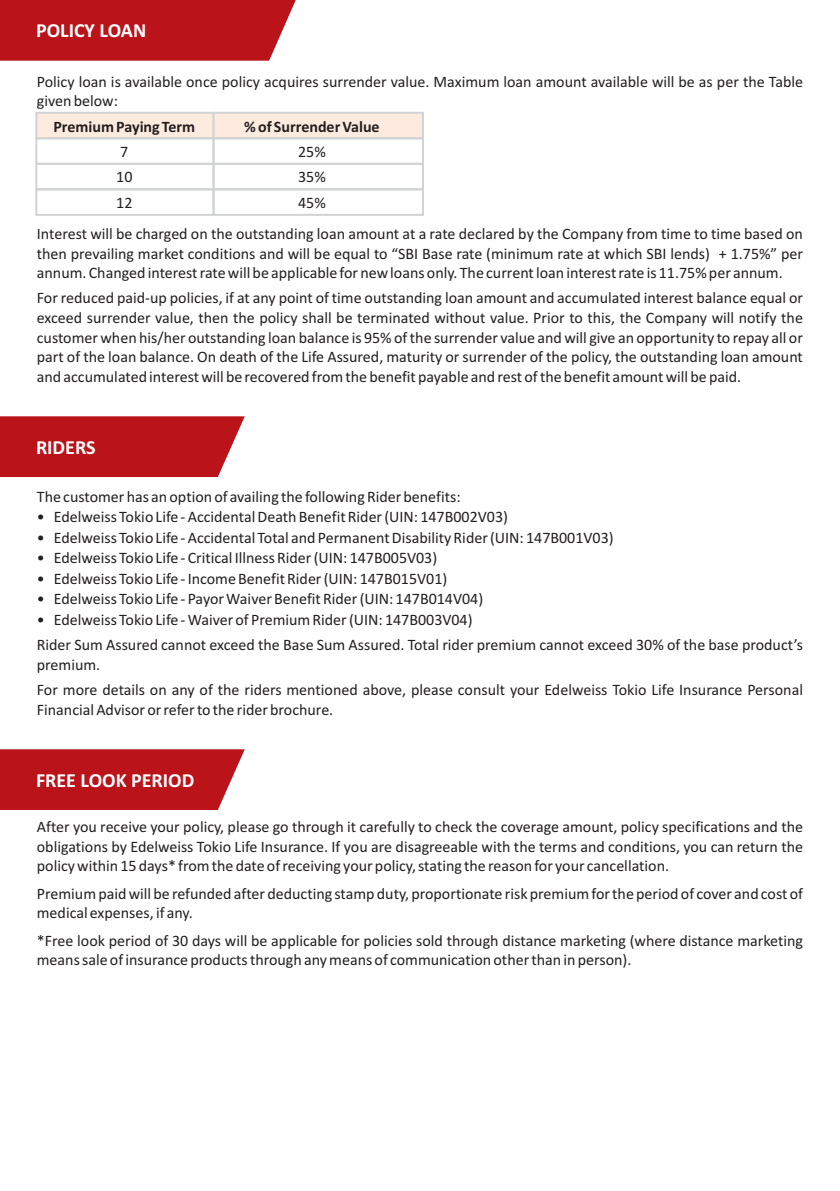
<style>
.page{position:relative;width:840px;height:1191px;background:#fff}
.page>*{position:absolute;margin:0;border:0;box-sizing:border-box;transform-origin:0 0}
.t1{font:700 20px "Calibri";color:#fff}
.t2{font:16px/19.6px "Calibri";color:#231f20}
.t3{font:700 16px "Calibri";color:#231f20}
</style>
<div class="page">
<div style="left:0;top:0;width:296px;height:61px;background:#bb131a"></div>
<svg style="left:0;top:416px;width:244px;height:61px;background:#be2027"></svg>
<svg style="left:0;top:749px;width:244px;height:61px;background:#be2026"></svg>
<div style="left:35px;top:137px;width:179px;height:28px;border:2px solid #d1d3d4"></div>
<svg style="left:35px;top:111px;width:389px;height:29px;background:#f8e8de"></svg>
<div style="left:212px;top:137px;width:212px;height:28px;border:2px solid #d1d3d4"></div>
<div style="left:35px;top:163px;width:179px;height:27px;border:2px solid #d1d3d4"></div>
<div style="left:212px;top:163px;width:212px;height:27px;border:2px solid #d1d3d4"></div>
<div style="left:35px;top:188px;width:179px;height:28px;border:2px solid #d1d3d4"></div>
<div style="left:212px;top:188px;width:212px;height:28px;border:2px solid #d1d3d4"></div>
<p class="t1" style="left:36px;top:22px;width:112px">POLICY LOAN</p>
<p class="t2" style="left:37px;top:73px;width:767px">Policy loan is available once policy acquires surrender value. Maximum loan amount available will be as per the Table given below:</p>
<p class="t3" style="left:53px;top:119px;width:143px">Premium Paying Term</p>
<p class="t3" style="left:244px;top:119px;width:137px">% of Surrender Value</p>
<p class="t2" style="left:120px;top:143px;width:10px">7</p>
<p class="t2" style="left:298px;top:143px;width:29px">25%</p>
<p class="t2" style="left:116px;top:168px;width:18px">10</p>
<p class="t2" style="left:298px;top:168px;width:29px">35%</p>
<p class="t2" style="left:116px;top:194px;width:18px">12</p>
<p class="t2" style="left:37px;top:188px;width:767px;line-height:31.2px;text-indent:261px">45%<br>Interest will be charged on the outstanding loan amount at a rate declared by the Company from time to time based on</p>
<p class="t2" style="left:37px;top:245px;width:767px">then prevailing market conditions and will be equal to “SBI Base rate (minimum rate at which SBI lends) + 1.75%” per annum. Changed interest rate will be applicable for new loans only. The current loan interest rate is 11.75% per annum.</p>
<p class="t2" style="left:37px;top:290px;width:767px;text-align:justify">For reduced paid-up policies, if at any point of time outstanding loan amount and accumulated interest balance equal or exceed surrender value, then the policy shall be terminated without value. Prior to this, the Company will notify the customer when his/her outstanding loan balance is 95% of the surrender value and will give an opportunity to repay all or part of the loan balance. On death of the Life Assured, maturity or surrender of the policy, the outstanding loan amount and accumulated interest will be recovered from the benefit payable and rest of the benefit amount will be paid.</p>
<p class="t1" style="left:36px;top:439px;width:61px">RIDERS</p>
<p class="t2" style="left:37px;top:488px;width:425px">The customer has an option of availing the following Rider benefits:</p>
<p class="t2" style="left:37px;top:508px;width:472px">• Edelweiss Tokio Life - Accidental Death Benefit Rider (UIN: 147B002V03)</p>
<p class="t2" style="left:37px;top:529px;width:578px">• Edelweiss Tokio Life - Accidental Total and Permanent Disability Rider (UIN: 147B001V03)</p>
<p class="t2" style="left:37px;top:549px;width:401px">• Edelweiss Tokio Life - Critical Illness Rider (UIN: 147B005V03)</p>
<p class="t2" style="left:37px;top:570px;width:411px">• Edelweiss Tokio Life - Income Benefit Rider (UIN: 147B015V01)</p>
<p class="t2" style="left:37px;top:590px;width:447px">• Edelweiss Tokio Life - Payor Waiver Benefit Rider (UIN: 147B014V04)</p>
<p class="t2" style="left:37px;top:608px;width:767px;line-height:25.4px">• Edelweiss Tokio Life - Waiver of Premium Rider (UIN: 147B003V04)<br>Rider Sum Assured cannot exceed the Base Sum Assured. Total rider premium cannot exceed 30% of the base product’s</p>
<p class="t2" style="left:37px;top:653px;width:767px;line-height:25.4px">premium.<br>For more details on any of the riders mentioned above, please consult your Edelweiss Tokio Life Insurance Personal</p>
<p class="t2" style="left:37px;top:700px;width:298px">Financial Advisor or refer to the rider brochure.</p>
<p class="t1" style="left:36px;top:772px;width:160px">FREE LOOK PERIOD</p>
<p class="t2" style="left:37px;top:818px;width:767px;text-align:justify">After you receive your policy, please go through it carefully to check the coverage amount, policy specifications and the obligations by Edelweiss Tokio Life Insurance. If you are disagreeable with the terms and conditions, you can return the policy within 15 days* from the date of receiving your policy, stating the reason for your cancellation.</p>
<p class="t2" style="left:37px;top:885px;width:767px">Premium paid will be refunded after deducting stamp duty, proportionate risk premium for the period of cover and cost of medical expenses, if any.</p>
<p class="t2" style="left:37px;top:931px;width:767px">*Free look period of 30 days will be applicable for policies sold through distance marketing (where distance marketing means sale of insurance products through any means of communication other than in person).</p>
</div>
